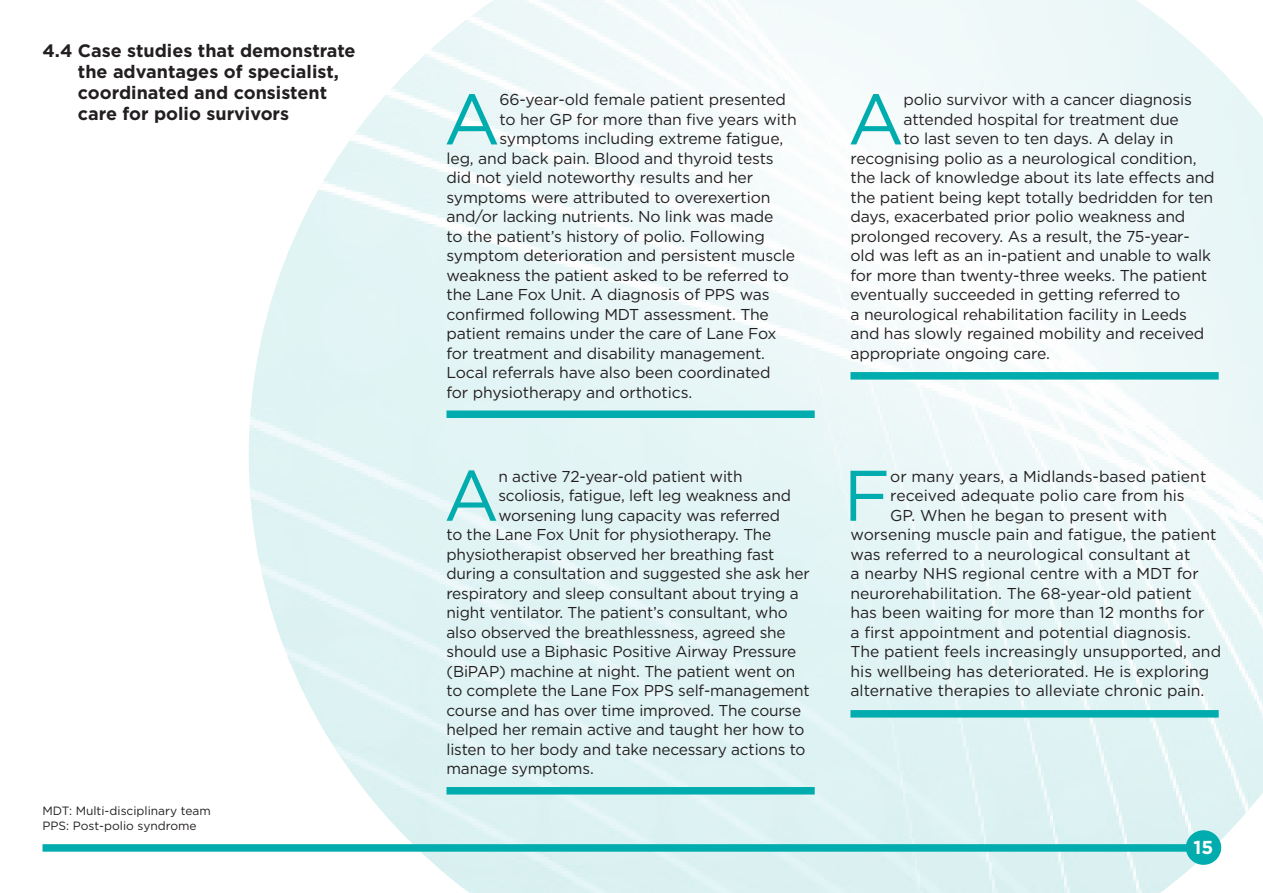
<style>
.page{position:relative;width:1263px;height:893px;background:#fff}
.page>*{position:absolute;margin:0;border:0;box-sizing:border-box;transform-origin:0 0}
.t1{font:71.4px "Gotham";color:#00acad}
.t2{font:700 18.75px "Gotham";color:#fff}
.Heading_2{font:700 18px/21px "Gotham";color:#231f20}
.t3{font:15.75px "Gotham";letter-spacing:-.01em;color:#231f20}
.t4{font:12px "Gotham";color:#231f20}
</style>
<div class="page">
<img style="left:249px;top:0;width:1014px;height:893px">
<div style="left:446px;top:410px;width:369px;height:8px;background:#00acad"></div>
<div style="left:446px;top:787px;width:369px;height:7px;background:#00acad"></div>
<div style="left:850px;top:372px;width:369px;height:8px;background:#00acad"></div>
<div style="left:850px;top:710px;width:369px;height:8px;background:#00acad"></div>
<div style="left:1186px;top:830px;width:35px;height:35px;background:#00acad;border-radius:50%"></div>
<div style="left:43px;top:844px;width:1177px;height:8px;background:#00acad"></div>
<p class="Heading_2" style="left:78px;top:40px;width:279px;text-indent:-35px">4.4 Case studies that demonstrate the advantages of specialist, coordinated and consistent care for polio survivors</p>
<p class="t4" style="left:43px;top:803px;width:170px">MDT: Multi-disciplinary team</p>
<p class="t4" style="left:43px;top:818px;width:156px">PPS: Post-polio syndrome</p>
<p class="t1" style="left:444px;top:73px;width:58px">A</p>
<p class="t3" style="left:499px;top:90px;width:288px">66-year-old female patient presented</p>
<p class="t3" style="left:499px;top:109px;width:299px">to her GP for more than five years with</p>
<p class="t3" style="left:499px;top:129px;width:285px">symptoms including extreme fatigue,</p>
<p class="t3" style="left:446px;top:148px;width:329px">leg, and back pain. Blood and thyroid tests</p>
<p class="t3" style="left:446px;top:168px;width:308px">did not yield noteworthy results and her</p>
<p class="t3" style="left:446px;top:187px;width:325px">symptoms were attributed to overexertion</p>
<p class="t3" style="left:446px;top:207px;width:328px">and/or lacking nutrients. No link was made</p>
<p class="t3" style="left:446px;top:226px;width:320px">to the patient’s history of polio. Following</p>
<p class="t3" style="left:446px;top:246px;width:350px">symptom deterioration and persistent muscle</p>
<p class="t3" style="left:446px;top:265px;width:344px">weakness the patient asked to be referred to</p>
<p class="t3" style="left:446px;top:285px;width:325px">the Lane Fox Unit. A diagnosis of PPS was</p>
<p class="t3" style="left:446px;top:304px;width:324px">confirmed following MDT assessment. The</p>
<p class="t3" style="left:446px;top:324px;width:332px">patient remains under the care of Lane Fox</p>
<p class="t3" style="left:446px;top:343px;width:320px">for treatment and disability management.</p>
<p class="t3" style="left:446px;top:363px;width:326px">Local referrals have also been coordinated</p>
<p class="t3" style="left:446px;top:382px;width:247px">for physiotherapy and orthotics.</p>
<p class="t1" style="left:444px;top:450px;width:57px">A</p>
<p class="t3" style="left:498px;top:466px;width:246px">n active 72-year-old patient with</p>
<p class="t3" style="left:498px;top:486px;width:294px">scoliosis, fatigue, left leg weakness and</p>
<p class="t3" style="left:498px;top:505px;width:283px">worsening lung capacity was referred</p>
<p class="t3" style="left:446px;top:525px;width:326px">to the Lane Fox Unit for physiotherapy. The</p>
<p class="t3" style="left:446px;top:544px;width:329px">physiotherapist observed her breathing fast</p>
<p class="t3" style="left:446px;top:564px;width:365px">during a consultation and suggested she ask her</p>
<p class="t3" style="left:446px;top:583px;width:354px">respiratory and sleep consultant about trying a</p>
<p class="t3" style="left:446px;top:603px;width:343px">night ventilator. The patient’s consultant, who</p>
<p class="t3" style="left:446px;top:622px;width:341px">also observed the breathlessness, agreed she</p>
<p class="t3" style="left:446px;top:642px;width:351px">should use a Biphasic Positive Airway Pressure</p>
<p class="t3" style="left:446px;top:661px;width:350px">(BiPAP) machine at night. The patient went on</p>
<p class="t3" style="left:446px;top:681px;width:365px">to complete the Lane Fox PPS self-management</p>
<p class="t3" style="left:446px;top:700px;width:356px">course and has over time improved. The course</p>
<p class="t3" style="left:446px;top:720px;width:359px">helped her remain active and taught her how to</p>
<p class="t3" style="left:446px;top:739px;width:361px">listen to her body and take necessary actions to</p>
<p class="t3" style="left:446px;top:759px;width:149px">manage symptoms.</p>
<p class="t1" style="left:848px;top:73px;width:58px">A</p>
<p class="t3" style="left:903px;top:90px;width:290px">polio survivor with a cancer diagnosis</p>
<p class="t3" style="left:903px;top:109px;width:277px">attended hospital for treatment due</p>
<p class="t3" style="left:903px;top:129px;width:272px">to last seven to ten days. A delay in</p>
<p class="t3" style="left:850px;top:148px;width:348px">recognising polio as a neurological condition,</p>
<p class="t3" style="left:850px;top:168px;width:366px">the lack of knowledge about its late effects and</p>
<p class="t3" style="left:850px;top:187px;width:364px">the patient being kept totally bedridden for ten</p>
<p class="t3" style="left:850px;top:207px;width:336px">days, exacerbated prior polio weakness and</p>
<p class="t3" style="left:850px;top:226px;width:341px">prolonged recovery. As a result, the 75-year-</p>
<p class="t3" style="left:850px;top:246px;width:362px">old was left as an in-patient and unable to walk</p>
<p class="t3" style="left:850px;top:265px;width:358px">for more than twenty-three weeks. The patient</p>
<p class="t3" style="left:850px;top:285px;width:331px">eventually succeeded in getting referred to</p>
<p class="t3" style="left:850px;top:304px;width:338px">a neurological rehabilitation facility in Leeds</p>
<p class="t3" style="left:850px;top:324px;width:355px">and has slowly regained mobility and received</p>
<p class="t3" style="left:850px;top:343px;width:201px">appropriate ongoing care.</p>
<p class="t1" style="left:843px;top:450px;width:48px">F</p>
<p class="t3" style="left:890px;top:466px;width:318px">or many years, a Midlands-based patient</p>
<p class="t3" style="left:890px;top:486px;width:296px">received adequate polio care from his</p>
<p class="t3" style="left:890px;top:505px;width:278px">GP. When he began to present with</p>
<p class="t3" style="left:850px;top:525px;width:367px">worsening muscle pain and fatigue, the patient</p>
<p class="t3" style="left:850px;top:544px;width:341px">was referred to a neurological consultant at</p>
<p class="t3" style="left:850px;top:564px;width:350px">a nearby NHS regional centre with a MDT for</p>
<p class="t3" style="left:850px;top:583px;width:343px">neurorehabilitation. The 68-year-old patient</p>
<p class="t3" style="left:850px;top:603px;width:355px">has been waiting for more than 12 months for</p>
<p class="t3" style="left:850px;top:622px;width:342px">a first appointment and potential diagnosis.</p>
<p class="t3" style="left:850px;top:642px;width:372px">The patient feels increasingly unsupported, and</p>
<p class="t3" style="left:850px;top:661px;width:360px">his wellbeing has deteriorated. He is exploring</p>
<p class="t3" style="left:850px;top:681px;width:355px">alternative therapies to alleviate chronic pain.</p>
<p class="t2" style="left:1193px;top:834px;width:21px">15</p>
</div>
